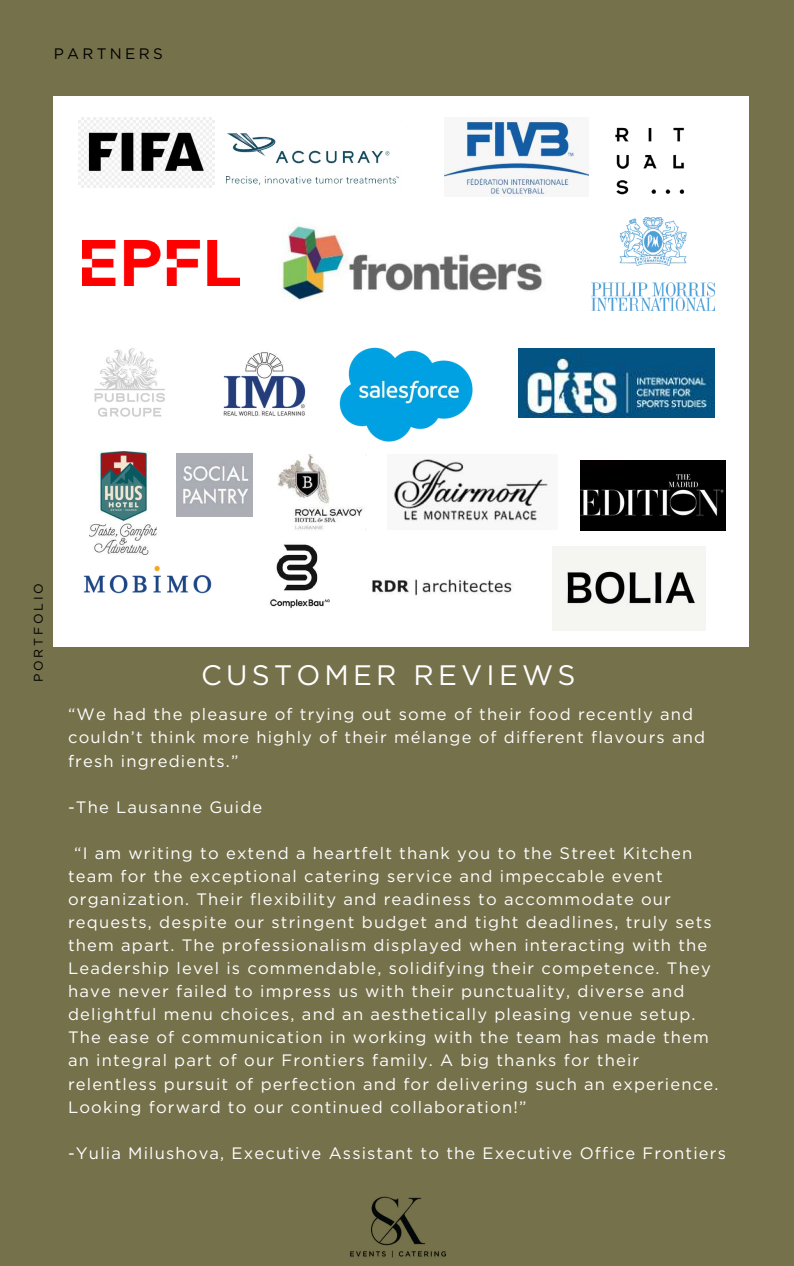
<style>
.page{position:relative;width:794px;height:1266px;background:#fff}
.page>*{position:absolute;margin:0;border:0;box-sizing:border-box;transform-origin:0 0}
.t1{font:28.12px "Gotham";letter-spacing:.15em;color:#fff}
.t2{font:16.5px/23.1px "Gotham";letter-spacing:.07em;color:#fff}
.t3{font:15.15px "Gotham";letter-spacing:.22em;color:#000}
.t4{font:12.45px "Gotham";letter-spacing:.22em;color:#000}
</style>
<div class="page">
<div style="left:0;top:0;width:793px;height:1266px;background:#75714b"></div>
<div style="left:54px;top:96px;width:694px;height:550px;background:#fff"></div>
<img style="left:89px;top:451px;width:68px;height:93px">
<img style="left:177px;top:454px;width:75px;height:62px">
<img style="left:277px;top:455px;width:86px;height:75px">
<img style="left:392px;top:459px;width:156px;height:63px">
<img style="left:580px;top:461px;width:145px;height:69px">
<img style="left:282px;top:225px;width:261px;height:77px">
<img style="left:83px;top:240px;width:156px;height:46px">
<img style="left:94px;top:348px;width:71px;height:69px">
<img style="left:226px;top:133px;width:173px;height:52px">
<img style="left:223px;top:352px;width:83px;height:64px">
<img style="left:591px;top:217px;width:123px;height:94px">
<img style="left:339px;top:347px;width:134px;height:95px">
<img style="left:518px;top:348px;width:196px;height:69px">
<img style="left:79px;top:118px;width:136px;height:69px">
<img style="left:615px;top:127px;width:70px;height:68px">
<img style="left:444px;top:118px;width:144px;height:79px">
<img style="left:350px;top:1196px;width:96px;height:62px">
<img style="left:83px;top:544px;width:129px;height:50px">
<img style="left:270px;top:544px;width:60px;height:64px">
<img style="left:372px;top:579px;width:140px;height:17px">
<img style="left:552px;top:546px;width:153px;height:84px">
<p class="t3" style="left:54px;top:44px;width:110px">PARTNERS</p>
<p class="t4" style="left:31px;top:682px;width:100px;rotate:-90deg">PORTFOLIO</p>
<h1 class="t1" style="left:201px;top:657px;width:376px">CUSTOMER REVIEWS</h1>
<p class="t2" style="left:68px;top:703px;width:638px">“We had the pleasure of trying out some of their food recently and couldn’t think more highly of their mélange of different flavours and fresh ingredients.”</p>
<p class="t2" style="left:68px;top:795px;width:196px">-The Lausanne Guide</p>
<p class="t2" style="left:68px;top:841px;width:651px;text-indent:6px">“I am writing to extend a heartfelt thank you to the Street Kitchen team for the exceptional catering service and impeccable event organization. Their flexibility and readiness to accommodate our requests, despite our stringent budget and tight deadlines, truly sets them apart. The professionalism displayed when interacting with the Leadership level is commendable, solidifying their competence. They have never failed to impress us with their punctuality, diverse and delightful menu choices, and an aesthetically pleasing venue setup.<br>The ease of communication in working with the team has made them an integral part of our Frontiers family. A big thanks for their relentless pursuit of perfection and for delivering such an experience.<br>Looking forward to our continued collaboration!”</p>
<p class="t2" style="left:68px;top:1141px;width:659px">-Yulia Milushova, Executive Assistant to the Executive Office Frontiers</p>
</div>
